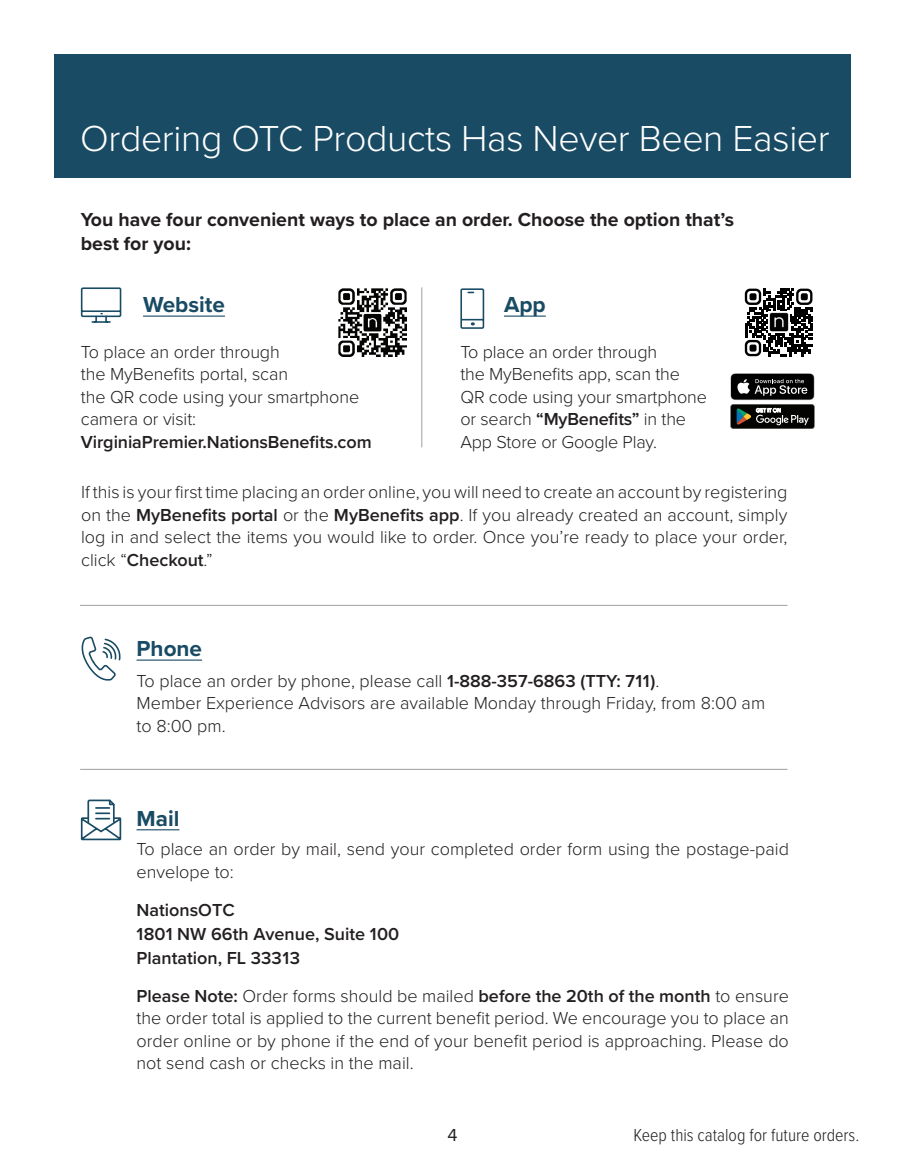
<style>
.page{position:relative;width:905px;height:1175px;background:#fff}
.page>*{position:absolute;margin:0;border:0;box-sizing:border-box;transform-origin:0 0}
.t1{font:300 37.5px "Proxima Nova";letter-spacing:-.01em;color:#fff}
.t2{font:700 22.5px "Proxima Nova";color:#194b64}
.t3{font:700 19.5px/24px "Proxima Nova";color:#231f20}
.t4{font:300 18px/22.5px "Proxima Nova";color:#231f20}
.t5{font:600 18px/24px "Proxima Nova";color:#231f20}
.t6{font:300 18px "Proxima Nova Cond";color:#231f20}
.t7{font:18px "Proxima Nova";color:#231f20}
.s1{font-weight:600}
</style>
<div class="page">
<div style="left:54px;top:54px;width:796px;height:123px;background:#194b64"></div>
<hr style="left:143px;top:315px;width:82px;height:2px;background:#194b64">
<hr style="left:504px;top:315px;width:41px;height:2px;background:#194b64">
<hr style="left:137px;top:659px;width:65px;height:1px;background:#194b64">
<hr style="left:137px;top:829px;width:42px;height:1px;background:#194b64">
<svg style="left:745px;top:288px;width:67px;height:68px;fill:#000"></svg>
<svg style="left:744px;top:288px;width:17px;height:17px"></svg>
<div style="left:749px;top:293px;width:7px;height:7px;background:#000;border-radius:2px"></div>
<svg style="left:796px;top:288px;width:16px;height:17px"></svg>
<div style="left:800px;top:293px;width:7px;height:7px;background:#000;border-radius:2px"></div>
<svg style="left:744px;top:340px;width:17px;height:16px"></svg>
<div style="left:749px;top:344px;width:7px;height:7px;background:#000;border-radius:2px"></div>
<img style="left:768px;top:312px;width:21px;height:21px">
<hr style="left:80px;top:605px;width:707px;height:1px;background:#9d9fa2">
<hr style="left:80px;top:769px;width:707px;height:1px;background:#9d9fa2">
<hr style="left:421px;top:287px;width:1px;height:160px;background:#9d9fa2">
<svg style="left:730px;top:373px;width:84px;height:56px;background:#414241"></svg>
<svg style="left:81px;top:636px;width:40px;height:45px"></svg>
<svg style="left:80px;top:287px;width:42px;height:36px"></svg>
<svg style="left:460px;top:288px;width:25px;height:41px"></svg>
<svg style="left:80px;top:799px;width:42px;height:42px"></svg>
<img style="left:338px;top:288px;width:68px;height:68px">
<p class="t1" style="left:80px;top:110px;width:751px">Ordering OTC Products Has Never Been Easier</p>
<p class="t3" style="left:81px;top:207px;width:654px">You have four convenient ways to place an order. Choose the option that’s best for you:</p>
<p class="t2" style="left:143px;top:288px;width:83px">Website</p>
<p class="t2" style="left:504px;top:288px;width:43px">App</p>
<p class="t4" style="left:81px;top:340px;width:292px">To place an order through<br>the MyBenefits portal, scan<br>the QR code using your smartphone camera or visit:<br><span class="s1">VirginiaPremier.NationsBenefits.com</span></p>
<p class="t4" style="left:460px;top:340px;width:248px">To place an order through<br>the MyBenefits app, scan the<br>QR code using your smartphone or search <span class="s1">“MyBenefits”</span> in the<br>App Store or Google Play.</p>
<p class="t4" style="left:81px;top:480px;width:708px;text-align:justify">If this is your first time placing an order online, you will need to create an account by registering on the <span class="s1">MyBenefits portal</span> or the <span class="s1">MyBenefits app</span>. If you already created an account, simply log in and select the items you would like to order. Once you’re ready to place your order, click “<span class="s1">Checkout</span>.”</p>
<p class="t2" style="left:137px;top:631px;width:67px">Phone</p>
<p class="t4" style="left:137px;top:668px;width:630px">To place an order by phone, please call <span class="s1">1-888-357-6863 (TTY: 711)</span>.<br>Member Experience Advisors are available Monday through Friday, from 8:00 am to 8:00 pm.</p>
<p class="t2" style="left:137px;top:801px;width:44px">Mail</p>
<p class="t4" style="left:137px;top:836px;width:654px">To place an order by mail, send your completed order form using the postage-paid envelope to:</p>
<p class="t5" style="left:137px;top:897px;width:264px">NationsOTC<br>1801 NW 66th Avenue, Suite 100<br>Plantation, FL 33313</p>
<p class="t4" style="left:137px;top:983px;width:654px;text-align:justify"><span class="s1">Please Note:</span> Order forms should be mailed <span class="s1">before the 20th of the month</span> to ensure the order total is applied to the current benefit period. We encourage you to place an order online or by phone if the end of your benefit period is approaching. Please do not send cash or checks in the mail.</p>
<p class="t7" style="left:447px;top:1121px;width:12px">4</p>
<p class="t6" style="left:633px;top:1121px;width:227px">Keep this catalog for future orders.</p>
</div>
